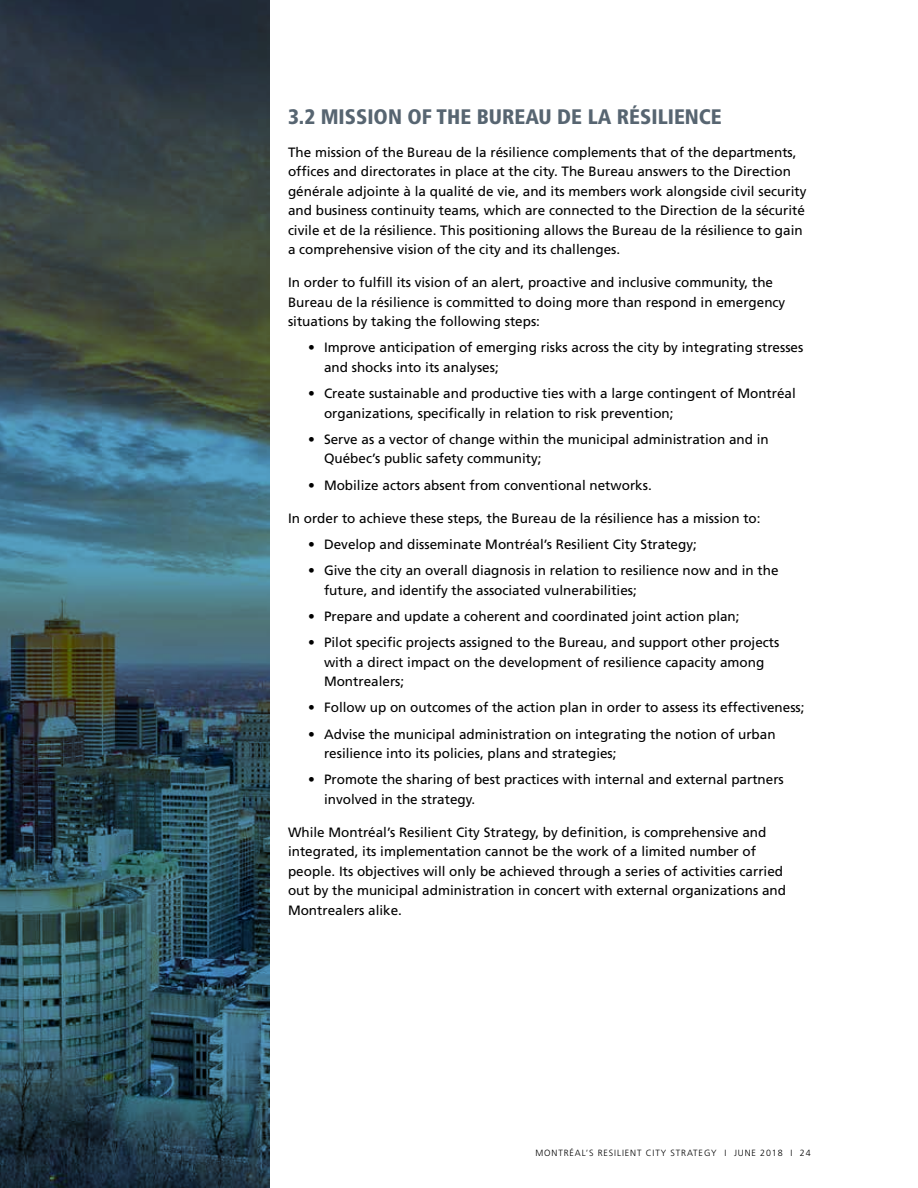
<style>
.page{position:relative;width:918px;height:1188px;background:#fff}
.page>*{position:absolute;margin:0;border:0;box-sizing:border-box;transform-origin:0 0}
.t1{font:900 condensed 21px "Frutiger";color:#576571}
.t2{font:13.5px/19.5px "Frutiger";color:#000}
.t3{font:300 9px "Frutiger";letter-spacing:.1em;color:#000}
</style>
<div class="page">
<svg style="left:0;top:0;width:270px;height:1188px;background:#355058"></svg>
<h1 class="t1" style="left:288px;top:104px;width:435px">3.2 MISSION OF THE BUREAU DE LA RÉSILIENCE</h1>
<p class="t2" style="left:288px;top:142px;width:520px">The mission of the Bureau de la résilience complements that of the departments, offices and directorates in place at the city. The Bureau answers to the Direction générale adjointe à la qualité de vie, and its members work alongside civil security and business continuity teams, which are connected to the Direction de la sécurité civile et de la résilience. This positioning allows the Bureau de la résilience to gain a comprehensive vision of the city and its challenges.</p>
<p class="t2" style="left:288px;top:273px;width:499px">In order to fulfill its vision of an alert, proactive and inclusive community, the<br>Bureau de la résilience is committed to doing more than respond in emergency situations by taking the following steps:</p>
<p class="t2" style="left:324px;top:338px;width:481px;text-indent:-16px">• Improve anticipation of emerging risks across the city by integrating stresses and shocks into its analyses;</p>
<p class="t2" style="left:324px;top:384px;width:473px;text-indent:-16px">• Create sustainable and productive ties with a large contingent of Montréal organizations, specifically in relation to risk prevention;</p>
<p class="t2" style="left:324px;top:429px;width:446px;text-indent:-16px">• Serve as a vector of change within the municipal administration and in<br>Québec’s public safety community;</p>
<p class="t2" style="left:308px;top:475px;width:345px">• Mobilize actors absent from conventional networks.</p>
<p class="t2" style="left:288px;top:508px;width:474px">In order to achieve these steps, the Bureau de la résilience has a mission to:</p>
<p class="t2" style="left:308px;top:534px;width:390px">• Develop and disseminate Montréal’s Resilient City Strategy;</p>
<p class="t2" style="left:324px;top:561px;width:456px;text-indent:-16px">• Give the city an overall diagnosis in relation to resilience now and in the future, and identify the associated vulnerabilities;</p>
<p class="t2" style="left:308px;top:606px;width:433px">• Prepare and update a coherent and coordinated joint action plan;</p>
<p class="t2" style="left:324px;top:633px;width:457px;text-indent:-16px">• Pilot specific projects assigned to the Bureau, and support other projects with a direct impact on the development of resilience capacity among<br>Montrealers;</p>
<p class="t2" style="left:308px;top:698px;width:498px">• Follow up on outcomes of the action plan in order to assess its effectiveness;</p>
<p class="t2" style="left:324px;top:724px;width:453px;text-indent:-16px">• Advise the municipal administration on integrating the notion of urban resilience into its policies, plans and strategies;</p>
<p class="t2" style="left:324px;top:770px;width:461px;text-indent:-16px">• Promote the sharing of best practices with internal and external partners involved in the strategy.</p>
<p class="t2" style="left:288px;top:822px;width:500px">While Montréal’s Resilient City Strategy, by definition, is comprehensive and integrated, its implementation cannot be the work of a limited number of people. Its objectives will only be achieved through a series of activities carried out by the municipal administration in concert with external organizations and Montrealers alike.</p>
<p class="t3" style="left:535px;top:1148px;width:277px">MONTRÉAL’S RESILIENT CITY STRATEGY I JUNE 2018 I 24</p>
</div>
